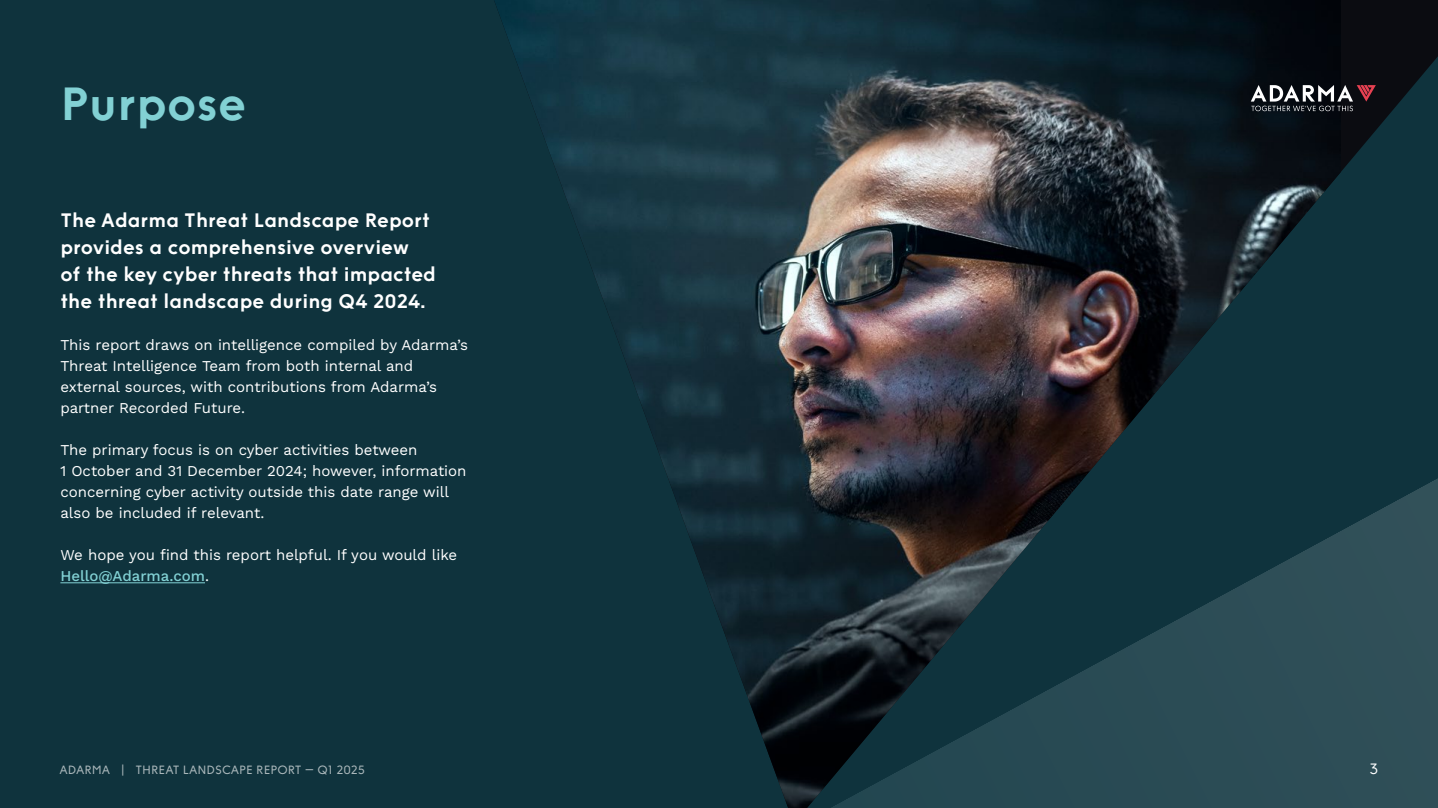
<style>
.page{position:relative;width:1438px;height:808px;background:#fff}
.page>*{position:absolute;margin:0;border:0;box-sizing:border-box;transform-origin:0 0}
.t1{font:700 46.5px "Funkis B Dots";color:#82d1d4}
.intro{font:700 19.5px/27px "Funkis B Dots";color:#fff}
.intro-2{font:15px/21px "Work Sans";color:#fff}
.t2{font:300 15px "Funkis B Dots";color:#fff}
.t3{font:12px "Funkis B Dots";color:#fff}
.s1{font-weight:500;color:#82d1d4}
</style>
<div class="page">
<div style="left:0;top:0;width:1437px;height:808px;background:#0f333d"></div>
<hr style="left:60px;top:582px;width:145px;height:1px;background:#82d1d4">
<svg style="left:1340px;top:0;width:97px;height:808px"></svg>
<img style="left:494px;top:0;width:846px;height:808px">
<svg style="left:1250px;top:85px;width:125px;height:26px;background:#4e4a4e"></svg>
<p class="t1" style="left:60px;top:76px;width:187px">Purpose</p>
<p class="intro" style="left:60px;top:207px;width:371px">The Adarma Threat Landscape Report</p>
<p class="intro" style="left:60px;top:234px;width:377px">provides a comprehensive overview<br>of the key cyber threats that impacted the threat landscape during Q4 2024.</p>
<p class="intro-2" style="left:60px;top:334px;width:409px">This report draws on intelligence compiled by Adarma’s</p>
<p class="intro-2" style="left:60px;top:355px;width:354px">Threat Intelligence Team from both internal and</p>
<p class="intro-2" style="left:60px;top:376px;width:378px">external sources, with contributions from Adarma’s</p>
<p class="intro-2" style="left:60px;top:397px;width:186px">partner Recorded Future.</p>
<p class="intro-2" style="left:60px;top:439px;width:358px">The primary focus is on cyber activities between</p>
<p class="intro-2" style="left:60px;top:460px;width:407px">1 October and 31 December 2024; however, information</p>
<p class="intro-2" style="left:60px;top:481px;width:390px">concerning cyber activity outside this date range will</p>
<p class="intro-2" style="left:60px;top:502px;width:205px">also be included if relevant.</p>
<p class="intro-2" style="left:60px;top:544px;width:398px">We hope you find this report helpful. If you would like<br><span class="s1">Hello@Adarma.com</span>.</p>
<p class="t3" style="left:60px;top:763px;width:307px">ADARMA | THREAT LANDSCAPE REPORT – Q1 2025</p>
<p class="t2" style="left:1369px;top:760px;width:10px">3</p>
</div>
